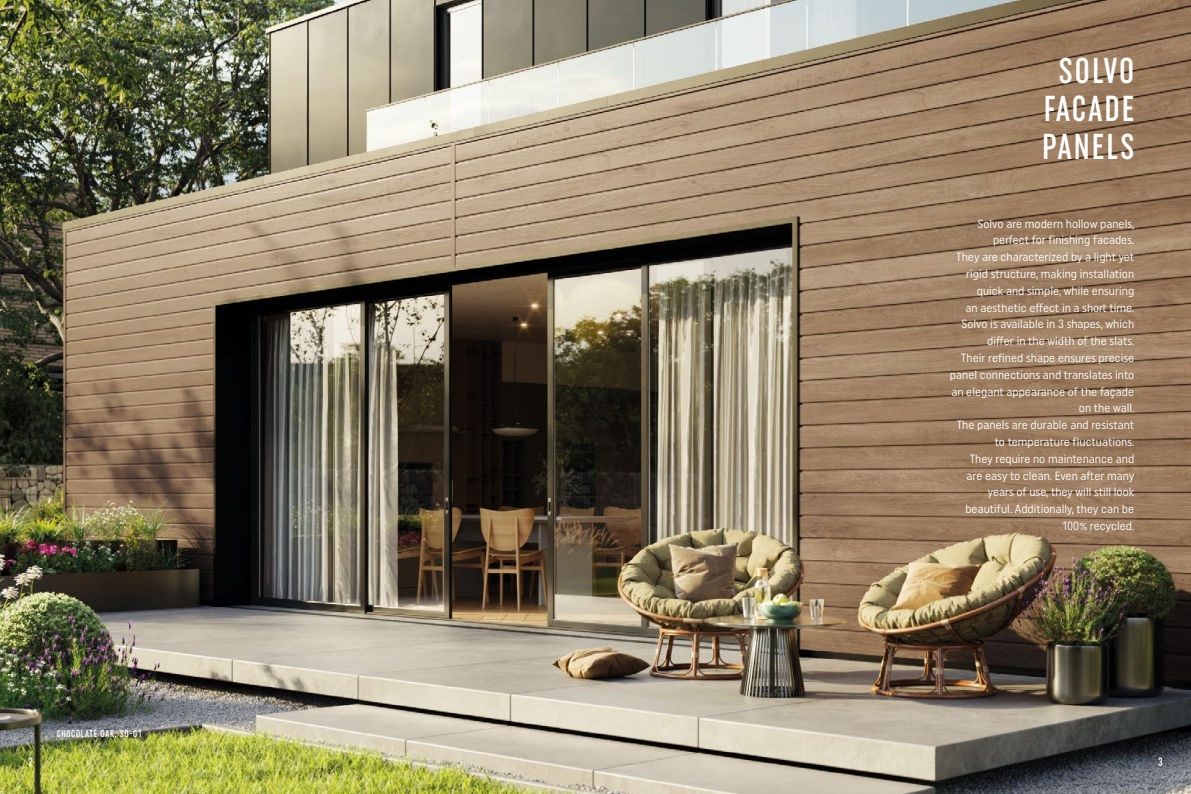
<style>
.page{position:relative;width:1191px;height:794px;background:#fff}
.page>*{position:absolute;margin:0;border:0;box-sizing:border-box;transform-origin:0 0}
.t1{font:500 36px/38px "Uniform Extra Cond";letter-spacing:.06em;color:#fff;text-align:center}
.t2{font:12px/16.8px "Uniform Condensed";color:#fff;text-align:right}
.t3{font:500 12px "Uniform Extra Cond";color:#fff}
.t4{font:500 10px "Uniform Extra Cond";letter-spacing:.07em;color:#fff}
</style>
<div class="page">
<img style="left:0;top:0;width:1191px;height:794px">
<h1 class="t1" style="left:1042px;top:51px;width:94px">SOLVO<br>FACADE<br>PANELS</h1>
<p class="t4" style="left:57px;top:728px;width:86px">CHOCOLATE OAK, SO-01</p>
<p class="t2" style="left:950px;top:215px;width:186px">Solvo are modern hollow panels, perfect for finishing facades.<br>They are characterized by a light yet rigid structure, making installation quick and simple, while ensuring<br>an aesthetic effect in a short time.<br>Solvo is available in 3 shapes, which differ in the width of the slats.<br>Their refined shape ensures precise panel connections and translates into an elegant appearance of the façade on the wall.<br>The panels are durable and resistant to temperature fluctuations.<br>They require no maintenance and<br>are easy to clean. Even after many years of use, they will still look beautiful. Additionally, they can be<br>100% recycled.</p>
<p class="t3" style="left:28px;top:754px;width:6px">2</p>
<p class="t3" style="left:1158px;top:754px;width:6px">3</p>
</div>
